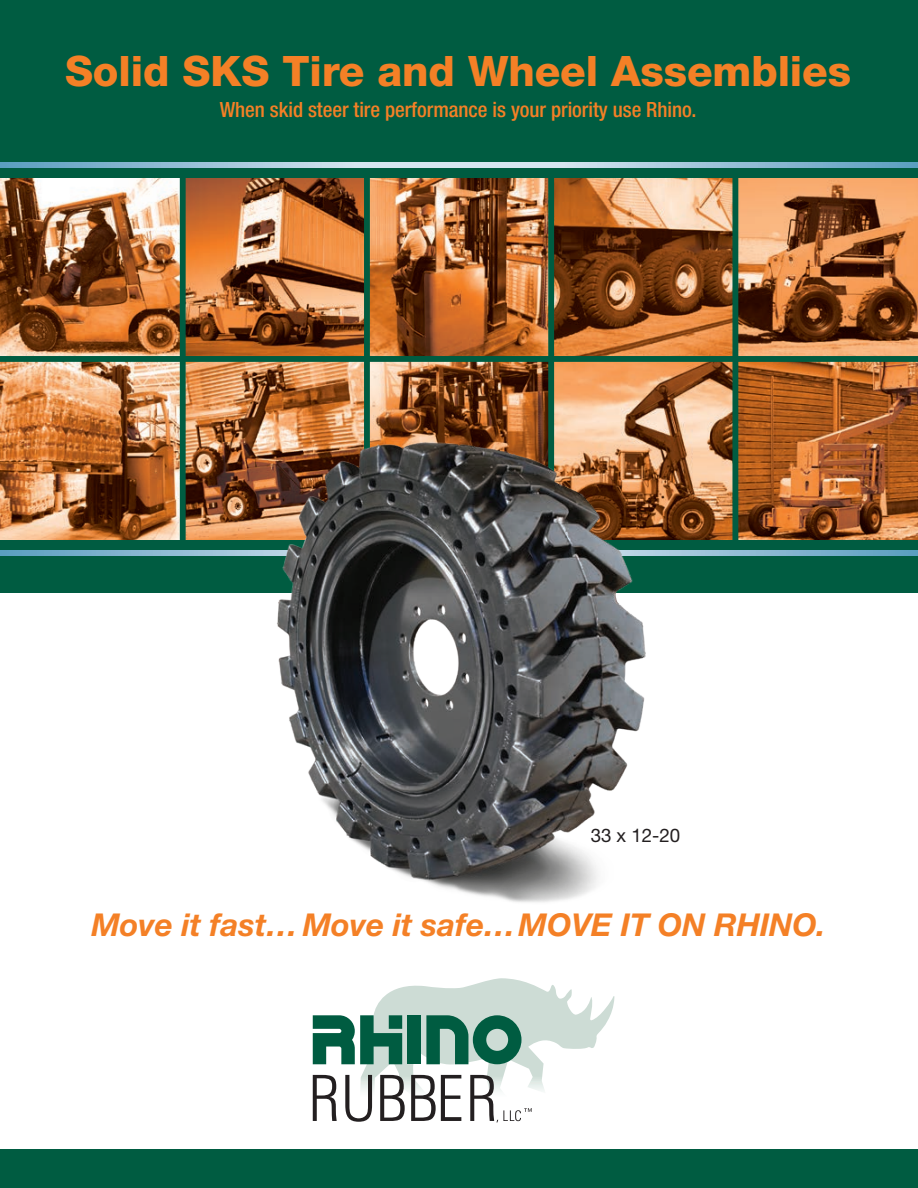
<style>
.page{position:relative;width:918px;height:1188px;background:#fff}
.page>*{position:absolute;margin:0;border:0;box-sizing:border-box;transform-origin:0 0}
.t1{font:800 42px "Helvetica Neue LT Std";letter-spacing:-.005em;color:#f48026}
.t2{font:italic 700 31.5px "Helvetica Neue LT Std";letter-spacing:-.005em;color:#f48026}
.t3{font:500 condensed 21px "Helvetica Neue LT Std";letter-spacing:-.005em;color:#f48026}
.t4{font:18.75px "Helvetica Neue LT Std";color:#231f20}
</style>
<div class="page">
<img style="left:0;top:178px;width:364px;height:178px">
<img style="left:370px;top:178px;width:548px;height:178px">
<img style="left:0;top:362px;width:732px;height:178px">
<div style="left:180px;top:172px;width:6px;height:372px;background:#005c41"></div>
<div style="left:364px;top:172px;width:6px;height:372px;background:#005c41"></div>
<div style="left:548px;top:172px;width:6px;height:372px;background:#005c41"></div>
<img style="left:738px;top:362px;width:180px;height:178px">
<div style="left:732px;top:172px;width:6px;height:372px;background:#005c41"></div>
<div style="left:0;top:356px;width:918px;height:6px;background:#005c41"></div>
<div style="left:0;top:1149px;width:918px;height:39px;background:#005c41"></div>
<div style="left:0;top:540px;width:918px;height:53px;background:#005c41"></div>
<svg style="left:0;top:550px;width:918px;height:5px"></svg>
<div style="left:0;top:0;width:918px;height:178px;background:#005c41"></div>
<svg style="left:0;top:162px;width:918px;height:6px"></svg>
<img style="left:223px;top:402px;width:475px;height:500px">
<svg style="left:313px;top:978px;width:301px;height:144px"></svg>
<p class="t1" style="left:65px;top:46px;width:788px">Solid SKS Tire and Wheel Assemblies</p>
<p class="t3" style="left:220px;top:97px;width:478px">When skid steer tire performance is your priority use Rhino.</p>
<p class="t4" style="left:591px;top:824px;width:91px">33 x 12-20</p>
<p class="t2" style="left:91px;top:905px;width:736px">Move it fast… Move it safe… MOVE IT ON RHINO.</p>
</div>
